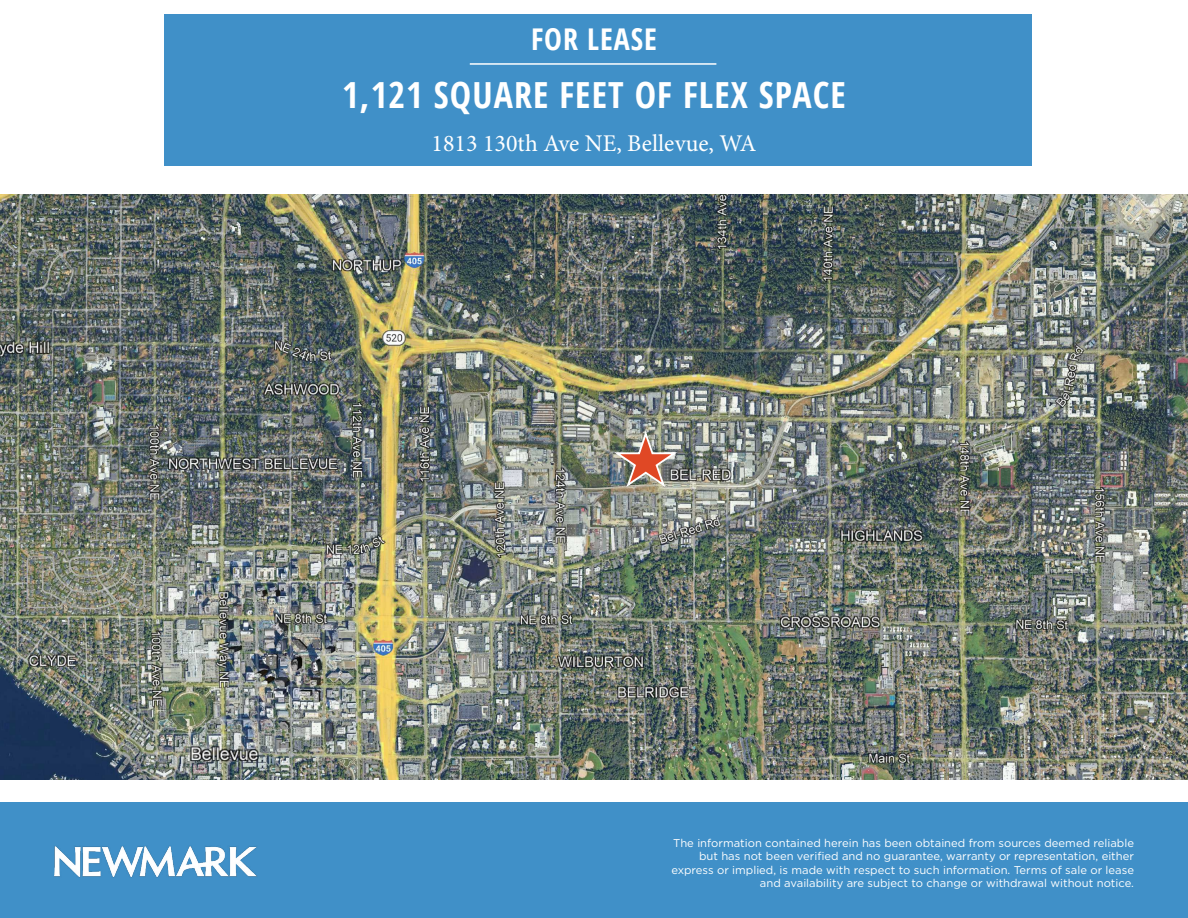
<style>
.page{position:relative;width:1188px;height:918px;background:#fff}
.page>*{position:absolute;margin:0;border:0;box-sizing:border-box;transform-origin:0 0}
.t1{font:700 condensed 36px "Open Sans";letter-spacing:.03em;color:#fff}
.t2{font:700 condensed 30px "Open Sans";letter-spacing:.03em;color:#fff}
.t3{font:24px "Minion Pro";color:#fff}
.t4{font:11.25px/13.5px "Gotham";color:#fff;text-align:right}
</style>
<div class="page">
<img style="left:0;top:194px;width:1188px;height:586px">
<div style="left:0;top:803px;width:1188px;height:115px;background:#4090c8"></div>
<img style="left:54px;top:846px;width:203px;height:32px">
<img style="left:611px;top:428px;width:69px;height:61px">
<div style="left:164px;top:14px;width:867px;height:152px;background:#4090c8"></div>
<hr style="left:470px;top:63px;width:246px;height:2px;background:#fff">
<p class="t2" style="left:531px;top:19px;width:127px">FOR LEASE</p>
<p class="t1" style="left:342px;top:70px;width:505px">1,121 SQUARE FEET OF FLEX SPACE</p>
<p class="t3" style="left:432px;top:127px;width:326px">1813 130th Ave NE, Bellevue, WA</p>
<p class="t4" style="left:671px;top:836px;width:464px">The information contained herein has been obtained from sources deemed reliable but has not been verified and no guarantee, warranty or representation, either express or implied, is made with respect to such information. Terms of sale or lease and availability are subject to change or withdrawal without notice.</p>
</div>
